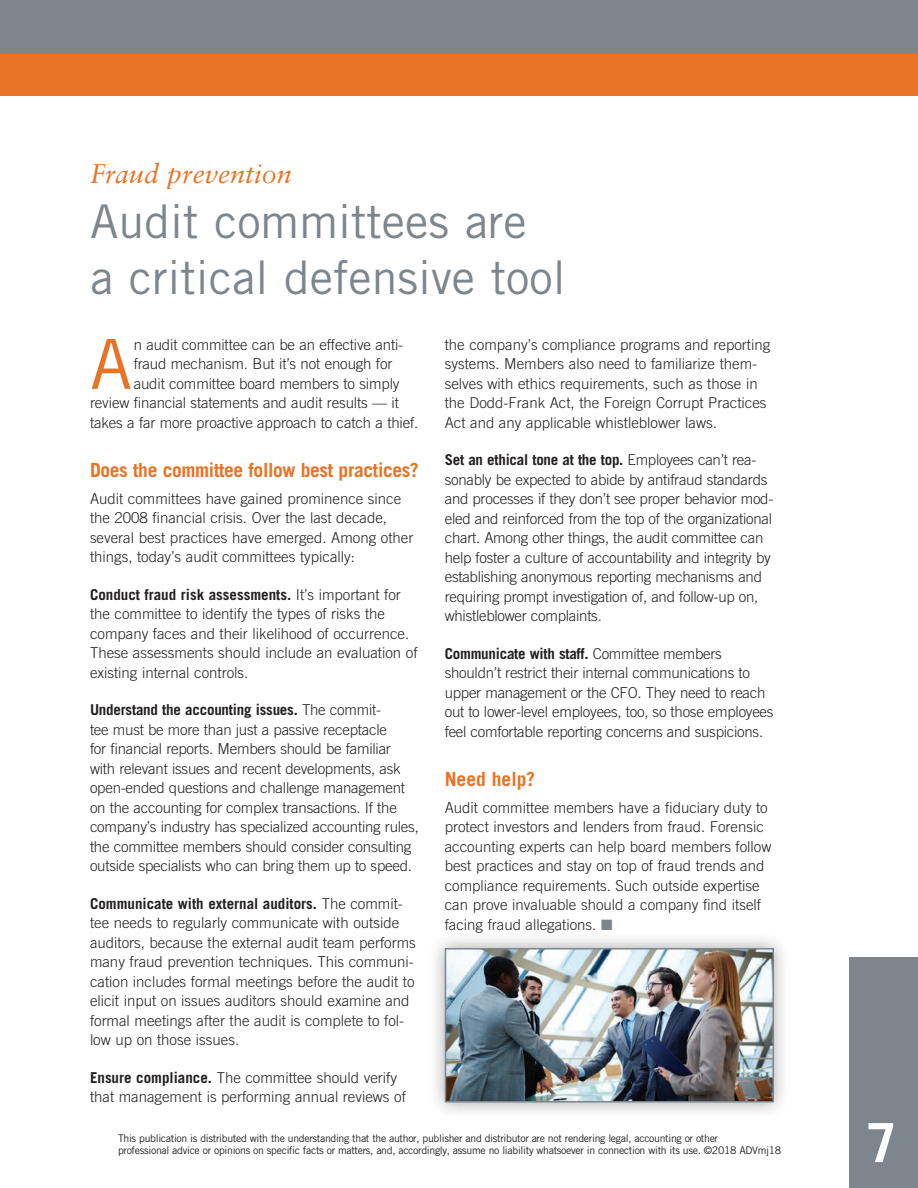
<style>
.page{position:relative;width:918px;height:1188px;background:#fff}
.page>*{position:absolute;margin:0;border:0;box-sizing:border-box;transform-origin:0 0}
.t1{font:69px "Trade Gothic LT Std";color:#e97324}
.t2{font:700 54px "Trade Gothic LT Std";color:#fff}
.t3{font:46.5px/55.8px "Trade Gothic LT Std";color:#7d868d}
.t4{font:italic 27px "Sabon LT Std";color:#e97324}
.t5{font:700 19.5px "Trade Gothic LT Std";letter-spacing:-.02em;color:#e97324}
.t6{font:700 19.5px "Trade Gothic LT Std";color:#e97324}
.t7{font:300 15px/19.5px "Trade Gothic LT Std";color:#231f20}
.t8{font:10.5px/12.6px "Trade Gothic LT Std";letter-spacing:-.03em;color:#231f20}
.s1{font-weight:700}
.s2{color:#7d868d}
</style>
<div class="page">
<div style="left:0;top:0;width:918px;height:56px;background:#7d868d"></div>
<div style="left:0;top:54px;width:918px;height:41px;background:#e97324"></div>
<div style="left:849px;top:958px;width:69px;height:230px;background:#7d868d"></div>
<div style="left:428px;top:931px;width:362px;height:188px;background:#231f20;opacity:.4"></div>
<img style="left:448px;top:951px;width:323px;height:148px">
<div style="left:445px;top:948px;width:329px;height:154px;border:2px solid #7d868d"></div>
<h3 class="t4" style="left:90px;top:158px;width:203px">Fraud prevention</h3>
<h3 class="t3" style="left:90px;top:193px;width:477px">Audit committees are<br>a critical defensive tool</h3>
<h1 class="t1" style="left:90px;top:323px;width:44px">A</h1>
<p class="t7" style="left:134px;top:335px;width:271px">n audit committee can be an effective anti-</p>
<p class="t7" style="left:134px;top:354px;width:260px">fraud mechanism. But it’s not enough for</p>
<p class="t7" style="left:134px;top:374px;width:267px">audit committee board members to simply</p>
<p class="t7" style="left:90px;top:393px;width:310px">review financial statements and audit results — it</p>
<p class="t7" style="left:90px;top:413px;width:330px">takes a far more proactive approach to catch a thief.</p>
<h3 class="t5" style="left:90px;top:458px;width:330px">Does the committee follow best practices?</h3>
<p class="t7" style="left:90px;top:488px;width:325px">Audit committees have gained prominence since the 2008 financial crisis. Over the last decade, several best practices have emerged. Among other things, today’s audit committees typically:</p>
<p class="t7" style="left:90px;top:584px;width:329px"><span class="s1">Conduct fraud risk assessments.</span> It’s important for the committee to identify the types of risks the company faces and their likelihood of occurrence.<br>These assessments should include an evaluation of existing internal controls.</p>
<p class="t7" style="left:90px;top:700px;width:330px"><span class="s1">Understand the accounting issues.</span> The commit-<br>tee must be more than just a passive receptacle<br>for financial reports. Members should be familiar with relevant issues and recent developments, ask open-ended questions and challenge management on the accounting for complex transactions. If the company’s industry has specialized accounting rules, the committee members should consider consulting outside specialists who can bring them up to speed.</p>
<p class="t7" style="left:90px;top:893px;width:327px"><span class="s1">Communicate with external auditors.</span> The commit&shy;tee needs to regularly communicate with outside auditors, because the external audit team performs many fraud prevention techniques. This communi&shy;cation includes formal meetings before the audit to elicit input on issues auditors should examine and formal meetings after the audit is complete to fol&shy;low up on those issues.</p>
<p class="t7" style="left:90px;top:1067px;width:317px"><span class="s1">Ensure compliance.</span> The committee should verify that management is performing annual reviews of</p>
<p class="t7" style="left:445px;top:335px;width:327px">the company’s compliance programs and reporting systems. Members also need to familiarize them&shy;selves with ethics requirements, such as those in the Dodd-Frank Act, the Foreign Corrupt Practices Act and any applicable whistleblower laws.</p>
<p class="t7" style="left:445px;top:450px;width:330px"><span class="s1">Set an ethical tone at the top.</span> Employees can’t rea&shy;sonably be expected to abide by antifraud standards and processes if they don’t see proper behavior mod&shy;eled and reinforced from the top of the organizational chart. Among other things, the audit committee can help foster a culture of accountability and integrity by establishing anonymous reporting mechanisms and requiring prompt investigation of, and follow-up on, whistleblower complaints.</p>
<p class="t7" style="left:445px;top:644px;width:330px"><span class="s1">Communicate with staff.</span> Committee members shouldn’t restrict their internal communications to upper management or the CFO. They need to reach out to lower-level employees, too, so those employees feel comfortable reporting concerns and suspicions.</p>
<h3 class="t6" style="left:445px;top:767px;width:92px">Need help?</h3>
<p class="t7" style="left:445px;top:797px;width:328px">Audit committee members have a fiduciary duty to protect investors and lenders from fraud. Forensic accounting experts can help board members follow best practices and stay on top of fraud trends and compliance requirements. Such outside expertise can prove invaluable should a company find itself facing fraud allegations. <span class="s2">■</span></p>
<p class="t8" style="left:118px;top:1131px;width:665px">This publication is distributed with the understanding that the author, publisher and distributor are not rendering legal, accounting or other<br>professional advice or opinions on specific facts or matters, and, accordingly, assume no liability whatsoever in connection with its use. ©2018 ADVmj18</p>
<h2 class="t2" style="left:867px;top:1110px;width:32px">7</h2>
</div>
